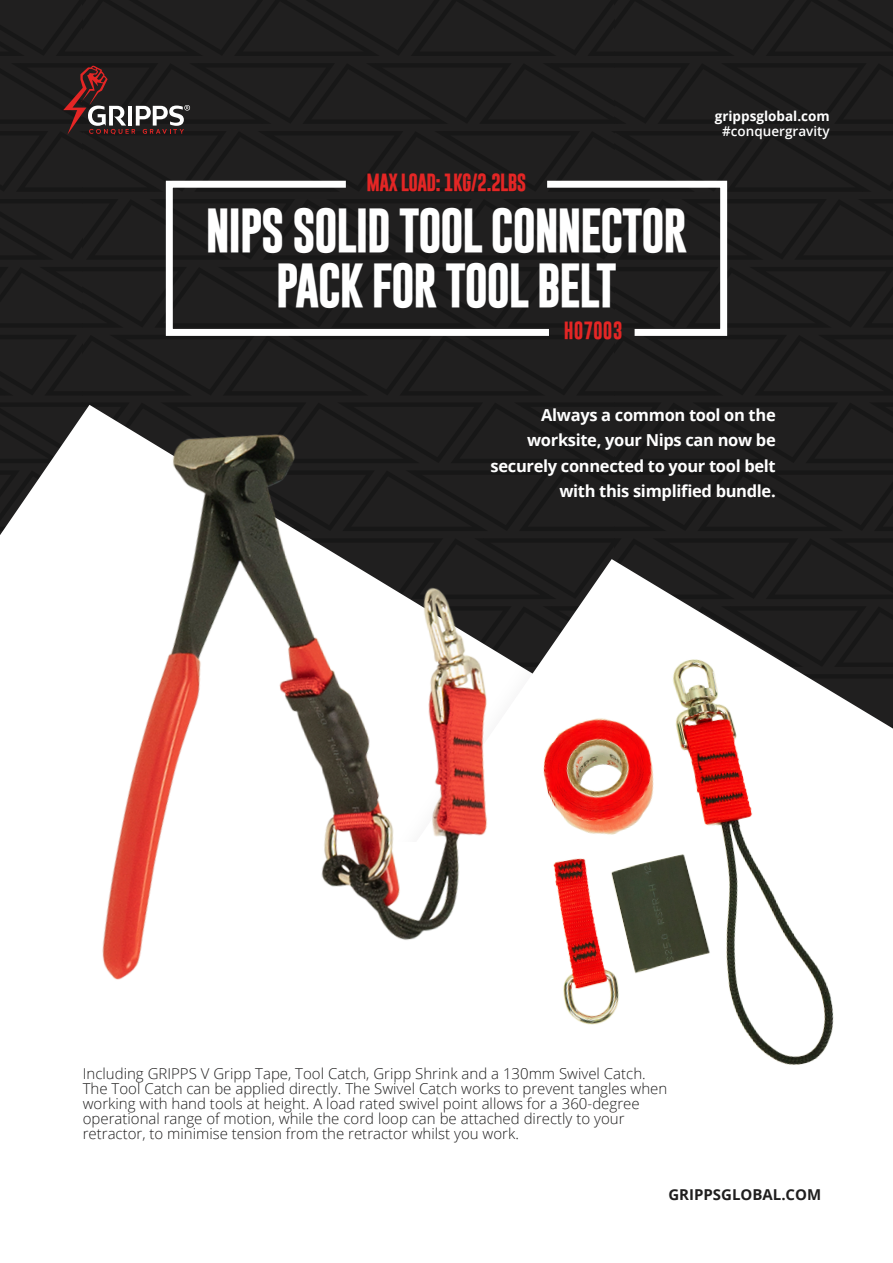
<style>
.page{position:relative;width:893px;height:1263px;background:#fff}
.page>*{position:absolute;margin:0;border:0;box-sizing:border-box;transform-origin:0 0}
.t1{font:700 45px/54.9px "Gobold";letter-spacing:-.04em;color:#fff;text-align:center}
.t2{font:700 18px "Gobold";letter-spacing:-.04em;color:#e42625}
.t3{font:700 16.5px/25.5px "Open Sans";letter-spacing:-.02em;color:#fff;text-align:right}
.t4{font:300 15px/15px "Open Sans";color:#201f1f}
.t5{font:700 15px "Open Sans";color:#201f1f}
.t6{font:700 13.5px "Open Sans";color:#fff}
.t7{font:600 13.5px "Open Sans";color:#fff}
</style>
<div class="page">
<svg style="left:190px;top:0;width:703px;height:405px;background:#1d1d1d"></svg>
<svg style="left:647px;top:405px;width:246px;height:129px;background:#1d1d1d"></svg>
<div style="left:305px;top:534px;width:588px;height:474px;background:#231f20"></div>
<svg style="left:190px;top:177px;width:350px;height:146px;background:#222121"></svg>
<svg style="left:540px;top:177px;width:191px;height:162px;background:#333232"></svg>
<svg style="left:0;top:0;width:190px;height:323px;background:#272424"></svg>
<img style="left:647px;top:567px;width:246px;height:498px">
<img style="left:0;top:323px;width:647px;height:702px">
<p class="t2" style="left:367px;top:170px;width:161px">MAX LOAD: 1KG/2.2LBS</p>
<p class="t1" style="left:205px;top:203px;width:484px">NIPS SOLID TOOL CONNECTOR<br>PACK FOR TOOL BELT</p>
<p class="t2" style="left:564px;top:319px;width:60px">H07003</p>
<p class="t6" style="left:715px;top:106px;width:116px">grippsglobal.com</p>
<p class="t7" style="left:722px;top:122px;width:109px">#conquergravity</p>
<p class="t3" style="left:491px;top:402px;width:287px">Always a common tool on the worksite, your Nips can now be securely connected to your tool belt with this simplified bundle.</p>
<p class="t4" style="left:83px;top:1065px;width:586px">Including GRIPPS V Gripp Tape, Tool Catch, Gripp Shrink and a 130mm Swivel Catch.<br>The Tool Catch can be applied directly. The Swivel Catch works to prevent tangles when working with hand tools at height. A load rated swivel point allows for a 360-degree operational range of motion, while the cord loop can be attached directly to your retractor, to minimise tension from the retractor whilst you work.</p>
<p class="t5" style="left:668px;top:1184px;width:154px">GRIPPSGLOBAL.COM</p>
</div>
